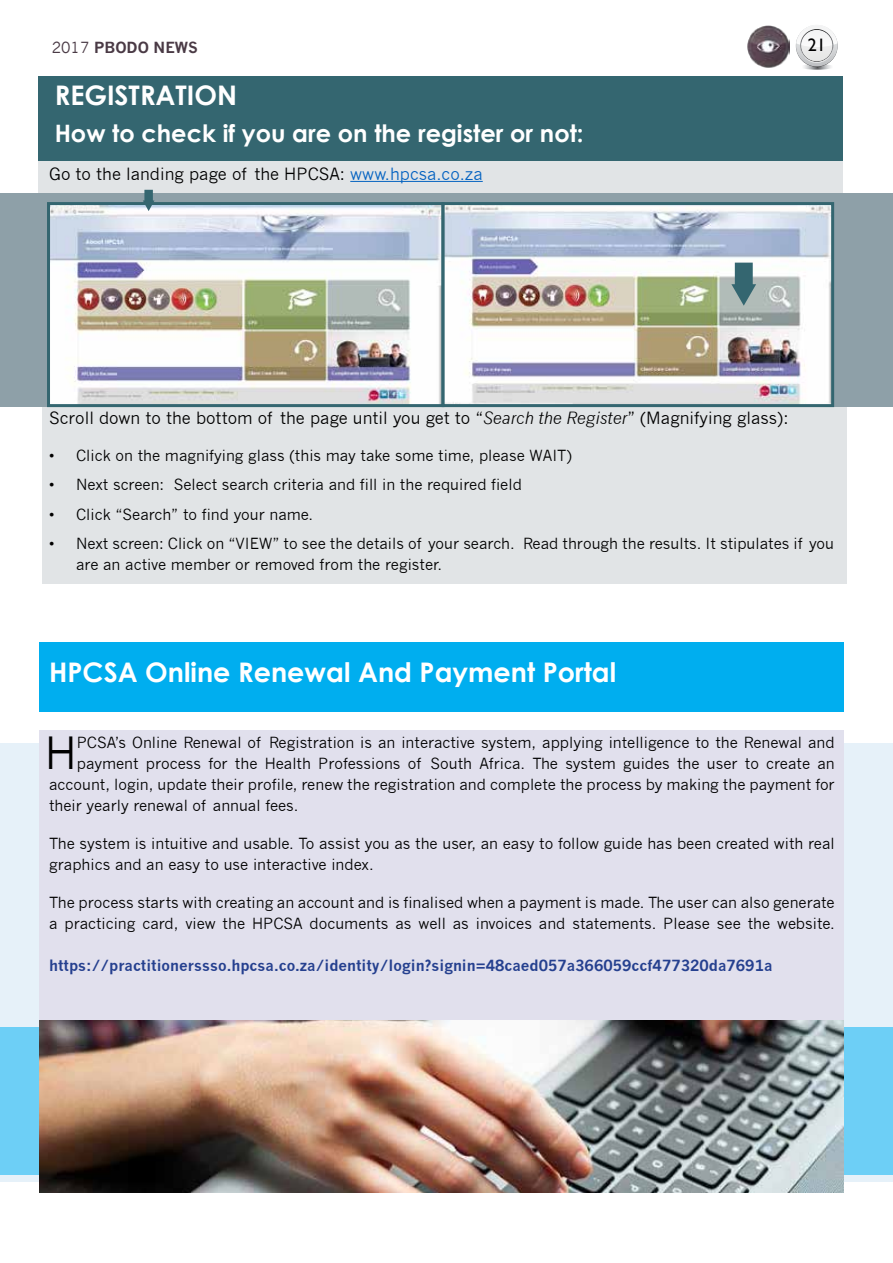
<style>
.page{position:relative;width:893px;height:1263px;background:#fff}
.page>*{position:absolute;margin:0;border:0;box-sizing:border-box;transform-origin:0 0}
.t1{font:43.35px "News Gothic";color:#000}
.t2{font:700 27px "Century Gothic";color:#fff}
.t3{font:700 24px "Century Gothic";color:#fff}
.t4{font:18px "Gill Sans";color:#000}
.t5{font:16.5px "News Gothic";color:#000}
.t6{font:15px/21px "News Gothic";color:#000}
.t7{font:700 15px "News Gothic";color:#25408f}
.t8{font:700 15px "News Gothic";color:#4a3a45}
.s1{font-weight:400}
.s2{color:#0563c1}
.s3{font-style:italic}
</style>
<div class="page">
<svg style="left:796px;top:25px;width:41px;height:45px"></svg>
<img style="left:748px;top:26px;width:42px;height:42px">
<div style="left:0;top:193px;width:893px;height:214px;background:#8ea0a8"></div>
<div style="left:38px;top:76px;width:805px;height:85px;background:#346670"></div>
<div style="left:38px;top:161px;width:805px;height:32px;background:#e1e4e6"></div>
<div style="left:42px;top:407px;width:804px;height:176px;background:#e1e4e6"></div>
<img style="left:51px;top:206px;width:779px;height:197px">
<div style="left:47px;top:202px;width:397px;height:205px;border:3px solid #346670"></div>
<svg style="left:143px;top:190px;width:11px;height:21px"></svg>
<div style="left:442px;top:202px;width:392px;height:205px;border:3px solid #346670"></div>
<svg style="left:731px;top:263px;width:25px;height:43px"></svg>
<hr style="left:350px;top:181px;width:133px;height:1px;background:#0563c1">
<div style="left:0;top:743px;width:893px;height:439px;background:#e6f1f9"></div>
<div style="left:0;top:1027px;width:893px;height:148px;background:#6dcff6"></div>
<div style="left:39px;top:642px;width:805px;height:70px;background:#00aeef"></div>
<div style="left:39px;top:730px;width:805px;height:290px;background:#e1e0ed"></div>
<img style="left:39px;top:1020px;width:805px;height:172px">
<p class="t8" style="left:52px;top:38px;width:148px"><span class="s1">2017</span> PBODO NEWS</p>
<p class="t4" style="left:808px;top:35px;width:19px">21</p>
<h2 class="t2" style="left:55px;top:78px;width:184px">REGISTRATION</h2>
<h3 class="t3" style="left:55px;top:118px;width:530px">How to check if you are on the register or not:</h3>
<p class="t5" style="left:49px;top:164px;width:435px">Go to the landing page of the HPCSA: <span class="s2">www.hpcsa.co.za</span></p>
<p class="t5" style="left:49px;top:408px;width:741px">Scroll down to the bottom of the page until you get to “<span class="s3">Search the Register</span>” (Magnifying glass):</p>
<p class="t6" style="left:49px;top:445px;width:524px">• Click on the magnifying glass (this may take some time, please WAIT)</p>
<p class="t6" style="left:49px;top:474px;width:474px">• Next screen: Select search criteria and fill in the required field</p>
<p class="t6" style="left:49px;top:504px;width:265px">• Click “Search” to find your name.</p>
<p class="t6" style="left:76px;top:533px;width:759px;text-indent:-27px">• Next screen: Click on “VIEW” to see the details of your search. Read through the results. It stipulates if you are an active member or removed from the register.</p>
<h2 class="t2" style="left:49px;top:655px;width:568px">HPCSA Online Renewal And Payment Portal</h2>
<h1 class="t1" style="left:45px;top:728px;width:34px">H</h1>
<p class="t6" style="left:77px;top:732px;width:759px">PCSA’s Online Renewal of Registration is an interactive system, applying intelligence to the Renewal and</p>
<p class="t6" style="left:77px;top:753px;width:759px">payment process for the Health Professions of South Africa. The system guides the user to create an</p>
<p class="t6" style="left:49px;top:774px;width:787px">account, login, update their profile, renew the registration and complete the process by making the payment for</p>
<p class="t6" style="left:49px;top:795px;width:251px">their yearly renewal of annual fees.</p>
<p class="t6" style="left:49px;top:833px;width:787px">The system is intuitive and usable. To assist you as the user, an easy to follow guide has been created with real graphics and an easy to use interactive index.</p>
<p class="t6" style="left:49px;top:892px;width:787px">The process starts with creating an account and is finalised when a payment is made. The user can also generate a practicing card, view the HPCSA documents as well as invoices and statements. Please see the website.</p>
<p class="t7" style="left:49px;top:957px;width:725px">https://practitionerssso.hpcsa.co.za/identity/login?signin=48caed057a366059ccf477320da7691a</p>
</div>
